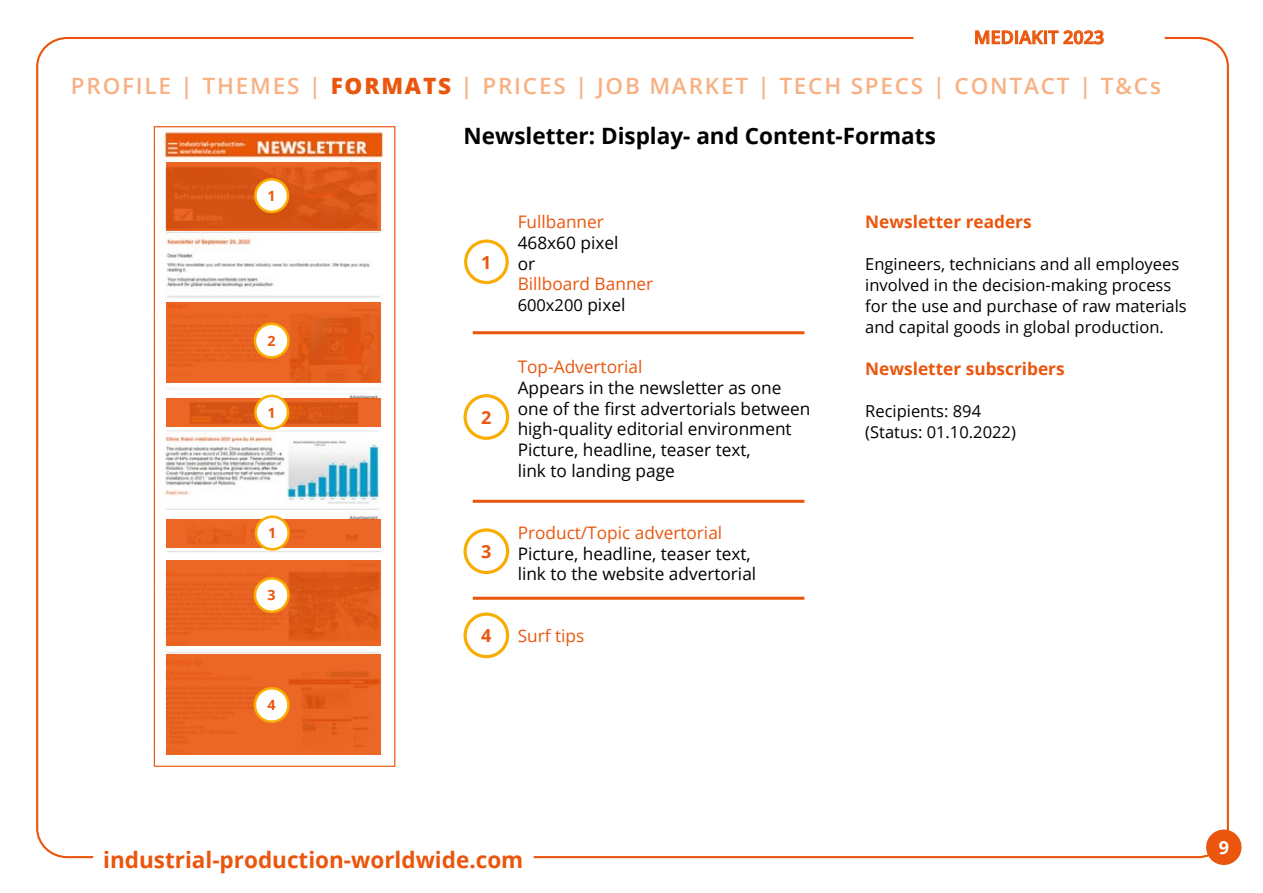
<style>
.page{position:relative;width:1263px;height:893px;background:#fff}
.page>*{position:absolute;margin:0;border:0;box-sizing:border-box;transform-origin:0 0}
.t1{font:600 22.5px "Open Sans";letter-spacing:.08em;color:#f7b184}
.t2{font:700 22.5px "Open Sans";color:#000}
.t3{font:700 22.5px "Open Sans";color:#ea560d}
.t4{font:600 18px "Open Sans";color:#ea560d}
.t5{font:700 18px "Open Sans";color:#ea560d}
.t6{font:700 18px "Open Sans";color:#fff}
.t7{font:17.25px/20.7px "Open Sans";color:#000}
.t8{font:17.25px "Open Sans";color:#ea560d}
.t9{font:700 17.25px "Open Sans";color:#ea560d}
.t10{font:16.5px/21px "Open Sans";color:#000}
.t11{font:700 14.1px "Open Sans";color:#ea560d}
.s1{font-weight:800;color:#ea560d}
.s2{font-size:17.25px}
</style>
<div class="page">
<svg style="left:913px;top:30px;width:252px;height:15px"></svg>
<div style="left:1206px;top:829px;width:35px;height:36px;background:#ea560d;border-radius:50%"></div>
<div style="left:463px;top:394px;width:46px;height:46px;border:3px solid #f8ad00;border-radius:50%"></div>
<div style="left:463px;top:528px;width:46px;height:46px;border:3px solid #f8ad00;border-radius:50%"></div>
<div style="left:463px;top:612px;width:46px;height:46px;border:3px solid #f8ad00;border-radius:50%"></div>
<hr style="left:473px;top:331px;width:331px;height:3px;background:#ea560d">
<hr style="left:473px;top:500px;width:331px;height:3px;background:#ea560d">
<hr style="left:473px;top:597px;width:331px;height:3px;background:#ea560d">
<div style="left:464px;top:239px;width:45px;height:45px;border:3px solid #f8ad00;border-radius:50%"></div>
<div style="left:154px;top:126px;width:241px;height:641px;background:#fff;border:1px solid #ea560d"></div>
<img style="left:163px;top:129px;width:221px;height:625px">
<svg style="left:166px;top:162px;width:215px;height:69px;background:#da5717"></svg>
<svg style="left:166px;top:398px;width:215px;height:29px;background:#e05d1b"></svg>
<div style="left:166px;top:302px;width:215px;height:81px;background:linear-gradient(to right,#ec6724,#e15c1a)"></div>
<div style="left:166px;top:560px;width:215px;height:85px;background:linear-gradient(to right,#eb6624,#df5b19)"></div>
<svg style="left:166px;top:654px;width:215px;height:101px;background:#e96422"></svg>
<div style="left:255px;top:324px;width:33px;height:33px;background:#fff;border-radius:50%"></div>
<div style="left:254px;top:323px;width:36px;height:36px;border:3px solid #f8ad00;border-radius:50%"></div>
<div style="left:255px;top:396px;width:33px;height:32px;background:#fff;border-radius:50%"></div>
<div style="left:254px;top:395px;width:35px;height:35px;border:3px solid #f8ad00;border-radius:50%"></div>
<div style="left:255px;top:179px;width:33px;height:33px;background:#fff;border-radius:50%"></div>
<div style="left:254px;top:178px;width:35px;height:35px;border:3px solid #f8ad00;border-radius:50%"></div>
<div style="left:255px;top:688px;width:33px;height:34px;background:#fff;border-radius:50%"></div>
<div style="left:254px;top:687px;width:36px;height:36px;border:3px solid #f8ad00;border-radius:50%"></div>
<div style="left:255px;top:578px;width:33px;height:34px;background:#fff;border-radius:50%"></div>
<div style="left:254px;top:577px;width:36px;height:36px;border:3px solid #f8ad00;border-radius:50%"></div>
<div style="left:166px;top:518px;width:215px;height:29px;background:#ec6725"></div>
<div style="left:256px;top:517px;width:33px;height:32px;background:#fff;border-radius:50%"></div>
<div style="left:255px;top:515px;width:35px;height:36px;border:3px solid #f8ad00;border-radius:50%"></div>
<p class="t4" style="left:974px;top:25px;width:132px">MEDIAKIT 2023</p>
<h1 class="t1" style="left:71px;top:70px;width:1091px">PROFILE | THEMES | <span class="s1">FORMATS</span> | PRICES | JOB MARKET | TECH SPECS | CONTACT | T&amp;Cs</h1>
<p class="t11" style="left:268px;top:186px;width:10px">1</p>
<p class="t11" style="left:268px;top:331px;width:10px">2</p>
<p class="t11" style="left:268px;top:403px;width:10px">1</p>
<p class="t11" style="left:268px;top:523px;width:10px">1</p>
<p class="t11" style="left:268px;top:585px;width:10px">3</p>
<p class="t11" style="left:268px;top:695px;width:10px">4</p>
<h1 class="t2" style="left:463px;top:120px;width:474px">Newsletter: Display- and Content-Formats</h1>
<p class="t5" style="left:481px;top:249px;width:12px">1</p>
<p class="t5" style="left:481px;top:405px;width:12px">2</p>
<p class="t5" style="left:481px;top:539px;width:12px">3</p>
<p class="t5" style="left:481px;top:623px;width:12px">4</p>
<p class="t8" style="left:518px;top:210px;width:88px">Fullbanner</p>
<p class="t7" style="left:518px;top:232px;width:102px">468x60 pixel or</p>
<p class="t8" style="left:518px;top:272px;width:137px">Billboard Banner</p>
<p class="t10" style="left:518px;top:294px;width:109px">600x200 <span class="s2">pixel</span></p>
<p class="t8" style="left:518px;top:355px;width:126px">Top-Advertorial</p>
<p class="t7" style="left:518px;top:377px;width:294px">Appears in the newsletter as one one of the first advertorials between high-quality editorial environment<br>Picture, headline, teaser text,<br>link to landing page</p>
<p class="t8" style="left:518px;top:521px;width:206px">Product/Topic advertorial</p>
<p class="t7" style="left:518px;top:543px;width:240px">Picture, headline, teaser text, link to the website advertorial</p>
<p class="t8" style="left:518px;top:624px;width:68px">Surf tips</p>
<p class="t9" style="left:865px;top:210px;width:168px">Newsletter readers</p>
<p class="t10" style="left:865px;top:253px;width:323px">Engineers, technicians and all employees involved in the decision-making process for the use and purchase of raw materials and capital goods in global production.</p>
<p class="t9" style="left:865px;top:356px;width:201px">Newsletter subscribers</p>
<p class="t10" style="left:865px;top:400px;width:152px">Recipients: 894 (Status: 01.10.2022)</p>
<h1 class="t3" style="left:103px;top:844px;width:422px">industrial-production-worldwide.com</h1>
<p class="t6" style="left:1219px;top:835px;width:12px">9</p>
</div>
